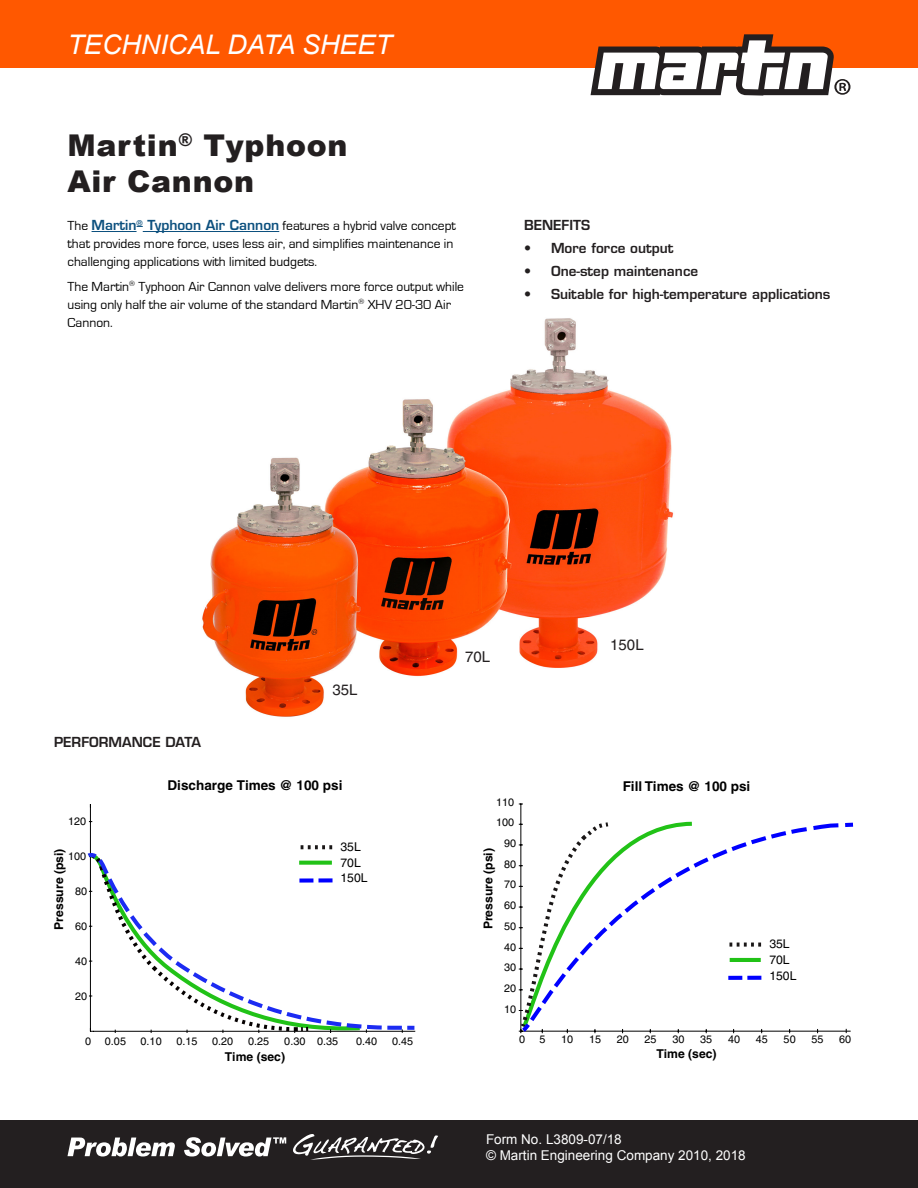
<style>
.page{position:relative;width:918px;height:1188px;background:#fff}
.page>*{position:absolute;margin:0;border:0;box-sizing:border-box;transform-origin:0 0}
.t1{font:900 30px/36px "Arial";letter-spacing:.025em;color:#231f20}
.t2{font:italic 27px "Arial";color:#fff}
.t3{font:15px "Helvetica";color:#231f20}
.Intro{font:13.5px/18px "Eurostile";color:#000}
.Bullets{font:600 13.5px "Eurostile";color:#231f20}
.t4{font:13.5px "Arial";color:#fff}
.t5{font:700 13.5px "Helvetica";color:#000}
.Headline{font:600 13.5px "Eurostile";color:#231f20}
.t6{font:700 12.15px "Helvetica";color:#000}
.t7{font:12.15px "Helvetica";color:#000}
.t8{font:10.8px "Helvetica";color:#000}
.s1{font-weight:600;color:#0c507e}
</style>
<div class="page">
<div style="left:0;top:1120px;width:918px;height:68px;background:#231f20"></div>
<div style="left:0;top:0;width:918px;height:68px;background:#ff5800"></div>
<svg style="left:591px;top:34px;width:259px;height:62px"></svg>
<img style="left:202px;top:318px;width:472px;height:399px">
<hr style="left:92px;top:231px;width:45px;height:1px;background:#0c507e">
<hr style="left:143px;top:231px;width:136px;height:1px;background:#0c507e">
<hr style="left:90px;top:804px;width:1px;height:227px;background:#000">
<hr style="left:521px;top:804px;width:1px;height:227px;background:#000">
<svg style="left:518px;top:822px;width:336px;height:212px"></svg>
<svg style="left:519px;top:820px;width:271px;height:214px"></svg>
<hr style="left:730px;top:958px;width:31px;height:4px;background:#21c217">
<svg style="left:88px;top:845px;width:301px;height:188px"></svg>
<svg style="left:67px;top:1138px;width:108px;height:19px"></svg>
<svg style="left:184px;top:1137px;width:102px;height:20px"></svg>
<svg style="left:293px;top:1134px;width:145px;height:26px"></svg>
<p class="t2" style="left:68px;top:27px;width:326px">TECHNICAL DATA SHEET</p>
<p class="t1" style="left:68px;top:127px;width:282px">Martin<sup>®</sup> Typhoon<br>Air Cannon</p>
<p class="Intro" style="left:68px;top:217px;width:390px">The <span class="s1">Martin</span><sup>®</sup> <span class="s1">Typhoon Air Cannon</span> features a hybrid valve concept that provides more force, uses less air, and simplifies maintenance in challenging applications with limited budgets.</p>
<p class="Intro" style="left:68px;top:278px;width:398px">The Martin<sup>®</sup> Typhoon Air Cannon valve delivers more force output while using only half the air volume of the standard Martin<sup>®</sup> XHV 20-30 Air<br>Cannon.</p>
<p class="Headline" style="left:524px;top:217px;width:68px">BENEFITS</p>
<p class="Bullets" style="left:524px;top:240px;width:151px">• More force output</p>
<p class="Bullets" style="left:524px;top:263px;width:176px">• One-step maintenance</p>
<p class="Bullets" style="left:524px;top:286px;width:308px">• Suitable for high-temperature applications</p>
<p class="t3" style="left:333px;top:681px;width:27px">35L</p>
<p class="Headline" style="left:54px;top:734px;width:149px">PERFORMANCE DATA</p>
<p class="t5" style="left:168px;top:777px;width:176px">Discharge Times @ 100 psi</p>
<p class="t8" style="left:68px;top:815px;width:20px">120</p>
<p class="t6" style="left:52px;top:930px;width:83px;rotate:-90deg">Pressure (psi)</p>
<p class="t8" style="left:68px;top:849px;width:20px">100</p>
<p class="t8" style="left:75px;top:885px;width:14px">80</p>
<p class="t8" style="left:75px;top:920px;width:14px">60</p>
<p class="t8" style="left:75px;top:955px;width:14px">40</p>
<p class="t8" style="left:75px;top:990px;width:14px">20</p>
<p class="t7" style="left:341px;top:840px;width:22px">35L</p>
<p class="t7" style="left:341px;top:871px;width:29px">150L</p>
<p class="t7" style="left:341px;top:855px;width:22px">70L</p>
<p class="t3" style="left:465px;top:648px;width:27px">70L</p>
<p class="t8" style="left:496px;top:796px;width:20px">110</p>
<p class="t8" style="left:496px;top:816px;width:20px">100</p>
<p class="t6" style="left:481px;top:929px;width:83px;rotate:-90deg">Pressure (psi)</p>
<p class="t8" style="left:504px;top:837px;width:14px">90</p>
<p class="t8" style="left:504px;top:858px;width:14px">80</p>
<p class="t8" style="left:504px;top:878px;width:14px">70</p>
<p class="t8" style="left:504px;top:899px;width:14px">60</p>
<p class="t8" style="left:504px;top:920px;width:14px">50</p>
<p class="t8" style="left:504px;top:941px;width:14px">40</p>
<p class="t8" style="left:504px;top:961px;width:14px">30</p>
<p class="t8" style="left:504px;top:982px;width:14px">20</p>
<p class="t8" style="left:504px;top:1003px;width:14px">10</p>
<p class="t3" style="left:610px;top:636px;width:35px">150L</p>
<p class="t5" style="left:623px;top:778px;width:129px">Fill Times @ 100 psi</p>
<p class="t7" style="left:769px;top:937px;width:22px">35L</p>
<p class="t7" style="left:769px;top:968px;width:29px">150L</p>
<p class="t7" style="left:769px;top:953px;width:22px">70L</p>
<p class="t8" style="left:85px;top:1035px;width:8px">0</p>
<p class="t8" style="left:105px;top:1035px;width:23px">0.05</p>
<p class="t8" style="left:141px;top:1035px;width:23px">0.10</p>
<p class="t8" style="left:177px;top:1035px;width:23px">0.15</p>
<p class="t8" style="left:212px;top:1035px;width:23px">0.20</p>
<p class="t8" style="left:248px;top:1035px;width:23px">0.25</p>
<p class="t8" style="left:284px;top:1035px;width:55px">0.30 0.35</p>
<p class="t8" style="left:356px;top:1035px;width:23px">0.40</p>
<p class="t8" style="left:392px;top:1035px;width:23px">0.45</p>
<p class="t6" style="left:225px;top:1049px;width:62px">Time (sec)</p>
<p class="t8" style="left:519px;top:1033px;width:8px">0</p>
<p class="t8" style="left:539px;top:1033px;width:8px">5</p>
<p class="t8" style="left:561px;top:1033px;width:14px">10</p>
<p class="t8" style="left:589px;top:1033px;width:14px">15</p>
<p class="t8" style="left:617px;top:1033px;width:14px">20</p>
<p class="t8" style="left:645px;top:1033px;width:14px">25</p>
<p class="t8" style="left:672px;top:1033px;width:14px">30</p>
<p class="t8" style="left:700px;top:1033px;width:14px">35</p>
<p class="t8" style="left:728px;top:1033px;width:14px">40</p>
<p class="t8" style="left:756px;top:1033px;width:14px">45</p>
<p class="t8" style="left:784px;top:1033px;width:14px">50</p>
<p class="t8" style="left:811px;top:1033px;width:14px">55</p>
<p class="t8" style="left:839px;top:1033px;width:14px">60</p>
<p class="t6" style="left:656px;top:1046px;width:62px">Time (sec)</p>
<p class="t4" style="left:486px;top:1130px;width:137px">Form No. L3809-07/18</p>
<p class="t4" style="left:486px;top:1146px;width:261px">© Martin Engineering Company 2010, 2018</p>
</div>
